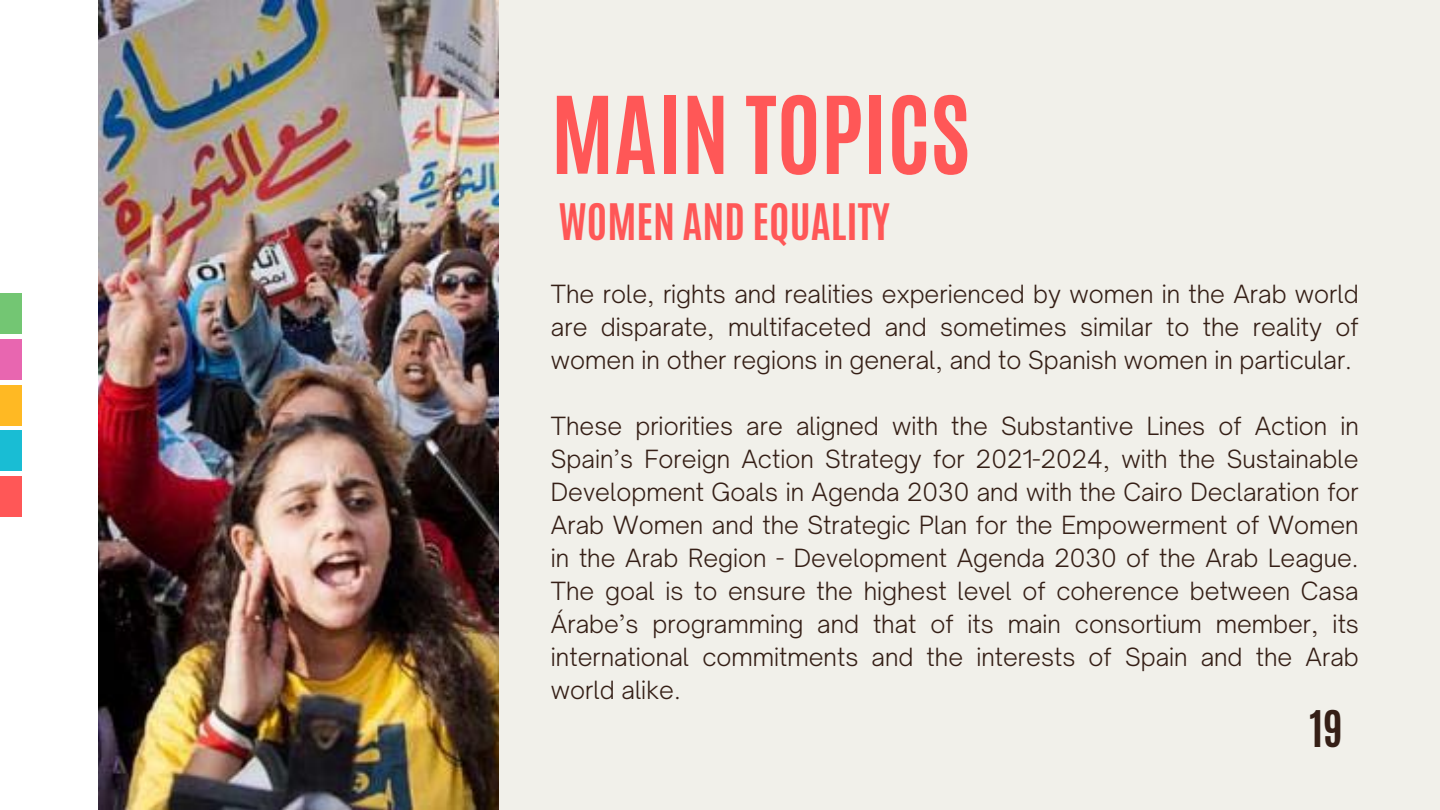
<style>
.page{position:relative;width:1440px;height:810px;background:#f1f0ea}
.page>*{position:absolute;margin:0;border:0;box-sizing:border-box;transform-origin:0 0}
.t1{font:700 91px "Antonio";color:#ff5757}
.t2{font:700 42.2px "Antonio";color:#351f16}
.t3{font:700 42px "Antonio";color:#ff5757}
.t4{font:300 24px/33px "Open Sauce One";color:#351f16;text-align:justify}
</style>
<div class="page">
<div style="left:0;top:0;width:98px;height:810px;background:#fff"></div>
<img style="left:98px;top:0;width:401px;height:810px">
<div style="left:0;top:431px;width:22px;height:40px;background:#19bdd4"></div>
<div style="left:0;top:385px;width:22px;height:40px;background:#ffb923"></div>
<div style="left:0;top:339px;width:22px;height:40px;background:#e866b0"></div>
<div style="left:0;top:293px;width:22px;height:41px;background:#73c673"></div>
<div style="left:0;top:477px;width:22px;height:40px;background:#ff5757"></div>
<h1 class="t1" style="left:551px;top:70px;width:421px">MAIN TOPICS</h1>
<h3 class="t3" style="left:559px;top:192px;width:333px">WOMEN AND EQUALITY</h3>
<p class="t4" style="left:551px;top:277px;width:809px">The role, rights and realities experienced by women in the Arab world are disparate, multifaceted and sometimes similar to the reality of women in other regions in general, and to Spanish women in particular.</p>
<p class="t4" style="left:551px;top:409px;width:810px">These priorities are aligned with the Substantive Lines of Action in Spain’s Foreign Action Strategy for 2021-2024, with the Sustainable Development Goals in Agenda 2030 and with the Cairo Declaration for Arab Women and the Strategic Plan for the Empowerment of Women in the Arab Region - Development Agenda 2030 of the Arab League.<br>The goal is to ensure the highest level of coherence between Casa Árabe’s programming and that of its main consortium member, its international commitments and the interests of Spain and the Arab world alike.</p>
<h2 class="t2" style="left:1310px;top:699px;width:35px">19</h2>
</div>
